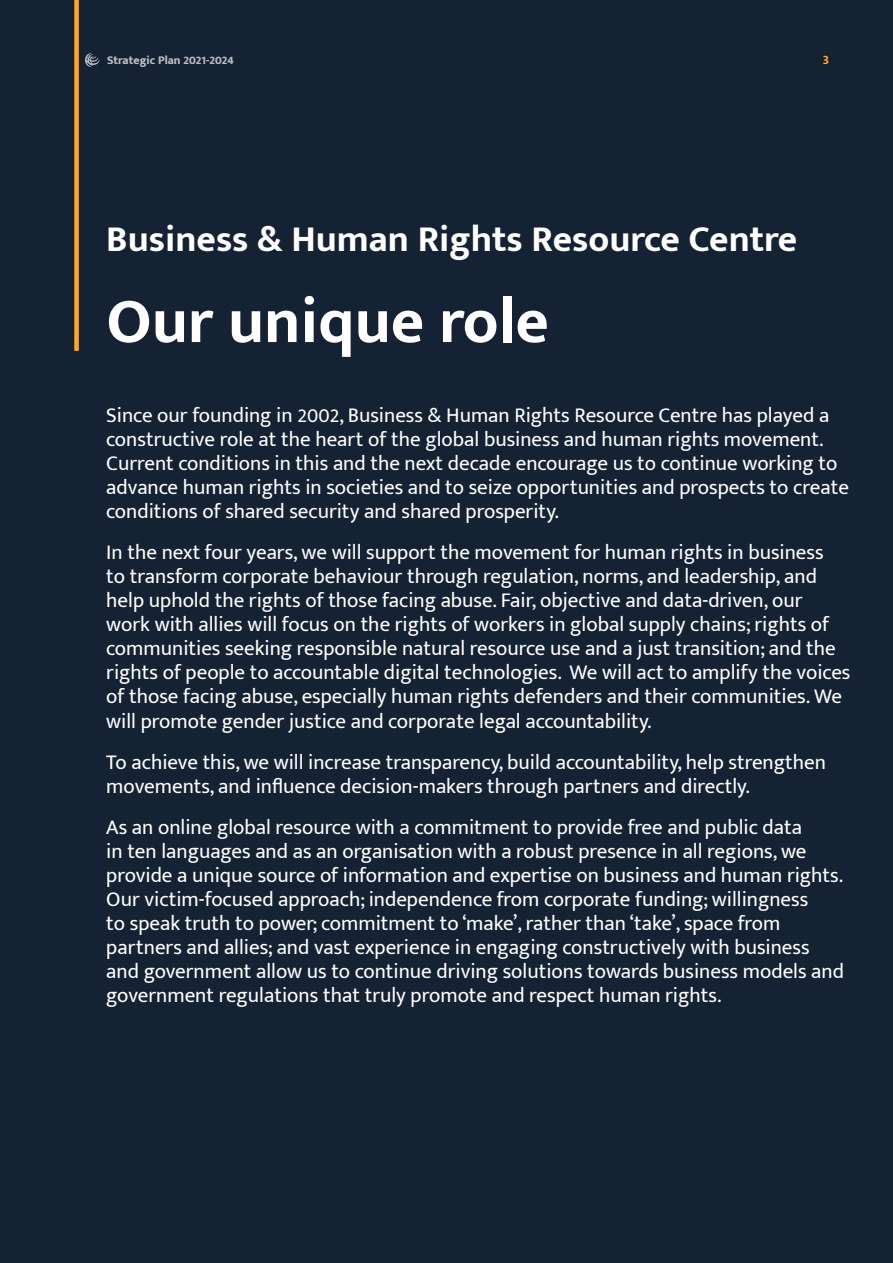
<style>
.page{position:relative;width:893px;height:1263px;background:#152234}
.page>*{position:absolute;margin:0;border:0;box-sizing:border-box;transform-origin:0 0}
.t1{font:700 64.5px "Mukta Mahee";color:#fff}
.t2{font:700 37.5px "Mukta Mahee";color:#fff}
.t3{font:21px/24px "Mukta Mahee";color:#fff}
.t4{font:700 13.5px "Mukta Mahee";color:#ffaa23}
.t5{font:700 12px "Mukta Mahee";color:#b9bdc2}
</style>
<div class="page">
<div style="left:74px;top:0;width:5px;height:351px;background:#ffaa23"></div>
<svg style="left:85px;top:53px;width:15px;height:14px"></svg>
<p class="t5" style="left:107px;top:53px;width:128px">Strategic Plan 2021-2024</p>
<p class="t4" style="left:823px;top:51px;width:8px">3</p>
<h2 class="t2" style="left:106px;top:216px;width:692px">Business &amp; Human Rights Resource Centre</h2>
<h1 class="t1" style="left:106px;top:282px;width:444px">Our unique role</h1>
<p class="t3" style="left:106px;top:403px;width:744px">Since our founding in 2002, Business &amp; Human Rights Resource Centre has played a constructive role at the heart of the global business and human rights movement.<br>Current conditions in this and the next decade encourage us to continue working to advance human rights in societies and to seize opportunities and prospects to create conditions of shared security and shared prosperity.</p>
<p class="t3" style="left:106px;top:540px;width:746px">In the next four years, we will support the movement for human rights in business<br>to transform corporate behaviour through regulation, norms, and leadership, and help uphold the rights of those facing abuse. Fair, objective and data-driven, our work with allies will focus on the rights of workers in global supply chains; rights of communities seeking responsible natural resource use and a just transition; and the rights of people to accountable digital technologies. We will act to amplify the voices of those facing abuse, especially human rights defenders and their communities. We will promote gender justice and corporate legal accountability.</p>
<p class="t3" style="left:106px;top:749px;width:721px">To achieve this, we will increase transparency, build accountability, help strengthen movements, and influence decision-makers through partners and directly.</p>
<p class="t3" style="left:106px;top:814px;width:739px">As an online global resource with a commitment to provide free and public data<br>in ten languages and as an organisation with a robust presence in all regions, we provide a unique source of information and expertise on business and human rights.<br>Our victim-focused approach; independence from corporate funding; willingness<br>to speak truth to power; commitment to ‘make’, rather than ‘take’, space from partners and allies; and vast experience in engaging constructively with business and government allow us to continue driving solutions towards business models and government regulations that truly promote and respect human rights.</p>
</div>
